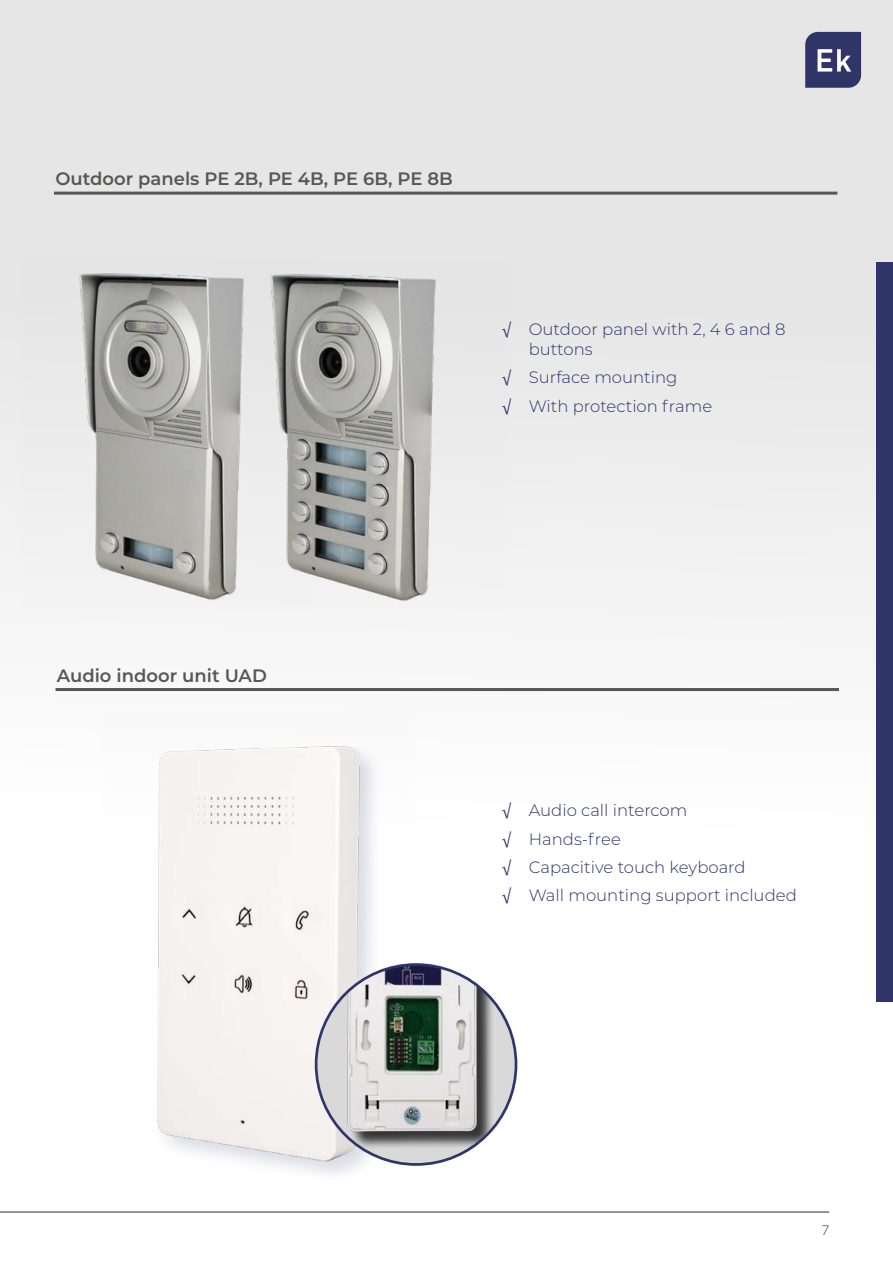
<style>
.page{position:relative;width:893px;height:1263px;background:#fff}
.page>*{position:absolute;margin:0;border:0;box-sizing:border-box;transform-origin:0 0}
.t1{font:600 18px "Montserrat";color:#575756}
.t2{font:300 16.5px/28.3px "Montserrat";color:#2f3569}
.t3{font:300 13.5px "Lato";color:#312e29}
.s1{font-family:"Helvetica Neue LT Std";font-weight:400}
</style>
<div class="page">
<div style="left:0;top:0;width:893px;height:880px;background:linear-gradient(to bottom,#e0e0e0,#fefefe)"></div>
<svg style="left:805px;top:32px;width:56px;height:56px;background:#4c507c"></svg>
<hr style="left:0;top:1212px;width:829px;height:1px;background:#312e29">
<div style="left:876px;top:262px;width:17px;height:739px;background:#2f3569"></div>
<hr style="left:54px;top:192px;width:783px;height:3px;background:#575756">
<hr style="left:56px;top:688px;width:783px;height:3px;background:#575756">
<img style="left:103px;top:713px;width:312px;height:461px">
<img style="left:316px;top:964px;width:200px;height:196px">
<img style="left:213px;top:262px;width:294px;height:350px">
<img style="left:21px;top:261px;width:295px;height:350px">
<p class="t1" style="left:55px;top:166px;width:399px">Outdoor panels PE 2B, PE 4B, PE 6B, PE 8B</p>
<p class="t2" style="left:529px;top:319px;width:258px;line-height:19.8px;text-indent:-27px"><span class="s1">√</span> Outdoor panel with 2, 4 6 and 8 buttons</p>
<p class="t2" style="left:502px;top:363px;width:212px"><span class="s1">√</span> Surface mounting<br><span class="s1">√</span> With protection frame</p>
<p class="t1" style="left:57px;top:663px;width:212px">Audio indoor unit UAD</p>
<p class="t2" style="left:502px;top:796px;width:297px"><span class="s1">√</span> Audio call intercom<br><span class="s1">√</span> Hands-free<br><span class="s1">√</span> Capacitive touch keyboard<br><span class="s1">√</span> Wall mounting support included</p>
<p class="t3" style="left:821px;top:1222px;width:9px">7</p>
</div>
